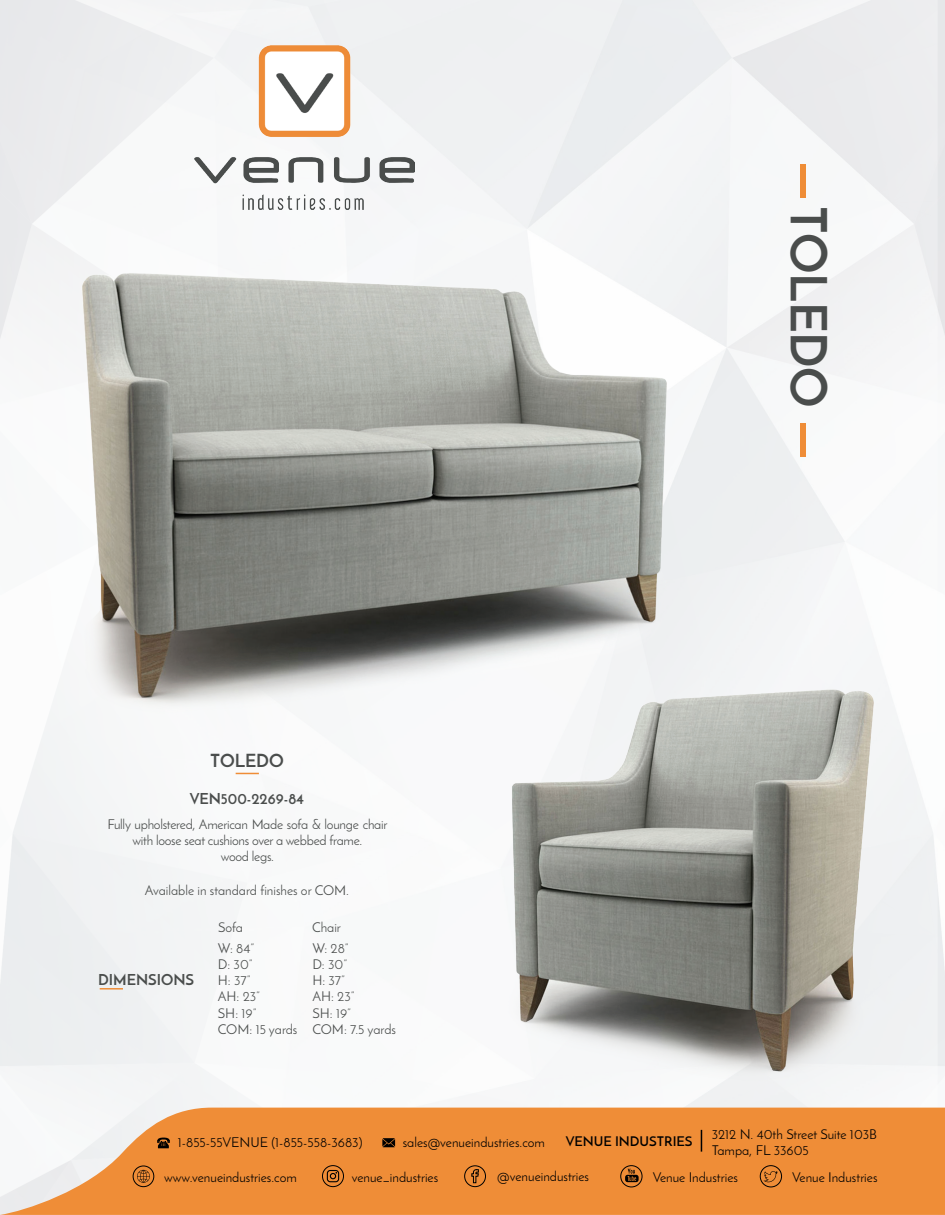
<style>
.page{position:relative;width:945px;height:1215px;background:#fff}
.page>*{position:absolute;margin:0;border:0;box-sizing:border-box;transform-origin:0 0}
.t1{font:700 49.5px "Josefin Sans";color:#4a4d4c}
.t2{font:700 18px "Josefin Sans";color:#4a4d4c}
.t3{font:700 15px "Josefin Sans";color:#4a4d4c}
.t4{font:13.5px/16.2px "Josefin Sans";color:#000}
.t5{font:13.5px/16.2px "Josefin Sans";color:#4a4d4c}
.t6{font:13.5px/16.2px "Josefin Sans";letter-spacing:-.02em;color:#4a4d4c;text-align:center}
.t7{font:600 13.5px "Josefin Sans";color:#000}
</style>
<div class="page">
<img style="left:0;top:0;width:945px;height:1108px">
<svg style="left:0;top:1108px;width:945px;height:107px;background:#ee984d"></svg>
<img style="left:461px;top:642px;width:450px;height:449px">
<img style="left:34px;top:252px;width:685px;height:546px">
<img style="left:194px;top:45px;width:220px;height:164px">
<svg style="left:157px;top:1138px;width:13px;height:10px"></svg>
<svg style="left:382px;top:1138px;width:13px;height:9px"></svg>
<div style="left:464px;top:1165px;width:22px;height:22px;border:1px solid #000;border-radius:50%"></div>
<svg style="left:471px;top:1169px;width:8px;height:14px"></svg>
<div style="left:322px;top:1165px;width:22px;height:22px;border:1px solid #000;border-radius:50%"></div>
<svg style="left:327px;top:1170px;width:12px;height:12px"></svg>
<div style="left:133px;top:1166px;width:21px;height:21px;border:1px solid #000;border-radius:50%"></div>
<svg style="left:137px;top:1170px;width:13px;height:13px"></svg>
<div style="left:620px;top:1165px;width:22px;height:22px;border:1px solid #000;border-radius:50%"></div>
<svg style="left:625px;top:1169px;width:14px;height:13px"></svg>
<div style="left:760px;top:1165px;width:22px;height:22px;border:1px solid #000;border-radius:50%"></div>
<svg style="left:763px;top:1171px;width:15px;height:11px"></svg>
<div style="left:801px;top:164px;width:5px;height:34px;background:#ef8d37"></div>
<div style="left:801px;top:423px;width:5px;height:34px;background:#ef8d37"></div>
<svg style="left:701px;top:1130px;width:1px;height:22px"></svg>
<hr style="left:100px;top:988px;width:23px;height:2px;background:#ef8d37">
<svg style="left:236px;top:773px;width:23px;height:1px"></svg>
<h2 class="t2" style="left:210px;top:749px;width:75px">TOLEDO</h2>
<p class="t3" style="left:190px;top:789px;width:116px">VEN500-2269-84</p>
<p class="t6" style="left:108px;top:816px;width:281px">Fully upholstered, American Made sofa &amp; lounge chair with loose seat cushions over a webbed frame.<br>wood legs.</p>
<p class="t5" style="left:145px;top:882px;width:206px">Available in standard finishes or COM.</p>
<p class="t3" style="left:98px;top:970px;width:98px">DIMENSIONS</p>
<p class="t6" style="left:218px;top:919px;width:26px">Sofa</p>
<p class="t6" style="left:312px;top:919px;width:30px">Chair</p>
<p class="t5" style="left:218px;top:940px;width:81px">W: 84”<br>D: 30”<br>H: 37”<br>AH: 23”<br>SH: 19”<br>COM: 15 yards</p>
<p class="t5" style="left:312px;top:940px;width:85px">W: 28”<br>D: 30”<br>H: 37”<br>AH: 23”<br>SH: 19”<br>COM: 7.5 yards</p>
<h1 class="t1" style="left:839px;top:206px;width:204px;rotate:90deg">TOLEDO</h1>
<p class="t7" style="left:566px;top:1133px;width:128px">VENUE INDUSTRIES</p>
<p class="t4" style="left:712px;top:1126px;width:167px">3212 N. 40th Street Suite 103B<br>Tampa, FL 33605</p>
<p class="t4" style="left:178px;top:1134px;width:186px">1-855-55VENUE (1-855-558-3683)</p>
<p class="t4" style="left:403px;top:1134px;width:144px">sales@venueindustries.com</p>
<p class="t4" style="left:164px;top:1169px;width:134px">www.venueindustries.com</p>
<p class="t4" style="left:352px;top:1169px;width:88px">venue_industries</p>
<p class="t4" style="left:497px;top:1168px;width:93px">@venueindustries</p>
<p class="t4" style="left:653px;top:1170px;width:87px">Venue Industries</p>
<p class="t4" style="left:792px;top:1170px;width:87px">Venue Industries</p>
</div>
